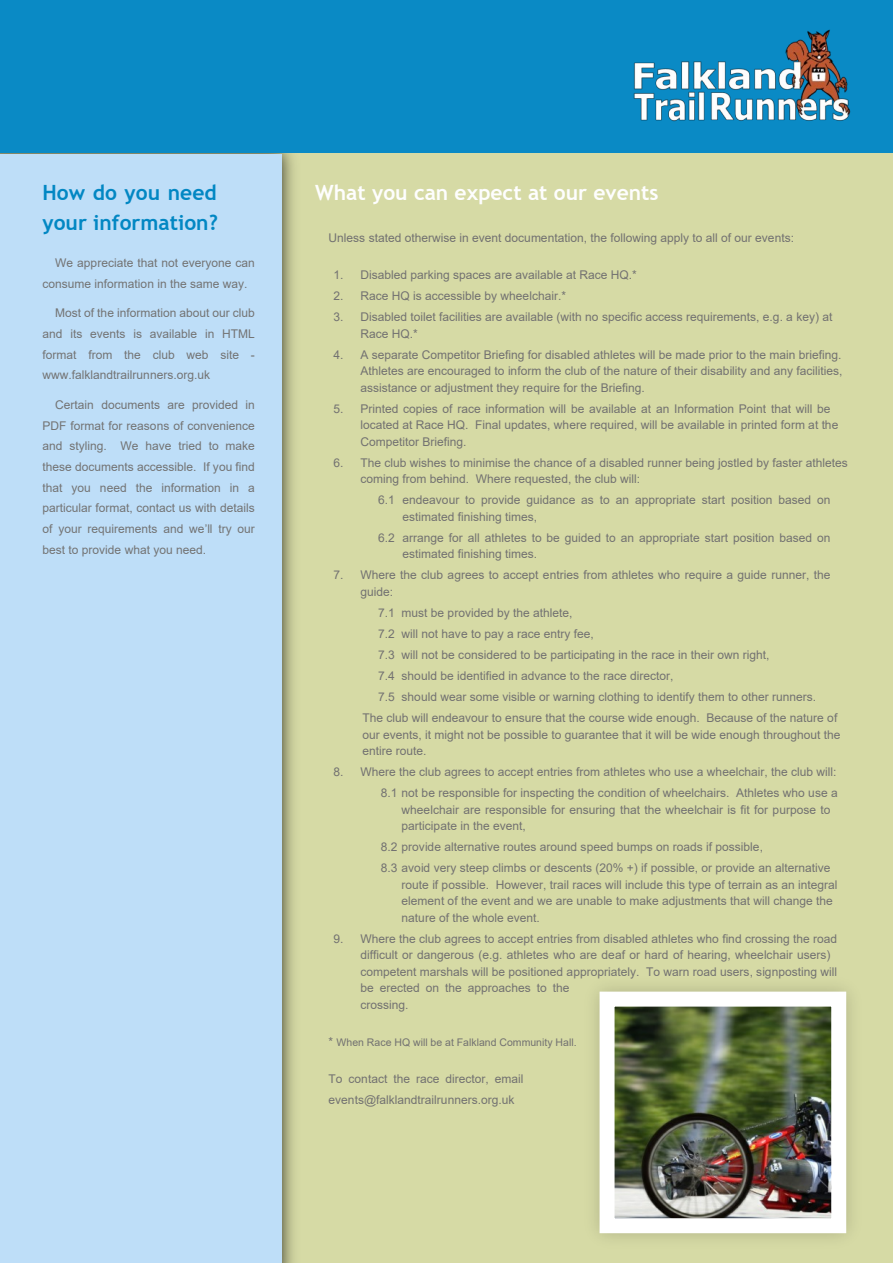
<style>
.page{position:relative;width:893px;height:1263px;background:#d6daa5}
.page>*{position:absolute;margin:0;border:0;box-sizing:border-box;transform-origin:0 0}
.t1{font:700 21px/30.5px "Trebuchet MS";color:#0287c3}
.t2{font:700 21px "Trebuchet MS";color:#fefefe}
.t3{font:12px/16.5px "Arial";color:#727171}
.t4{font:12px/20.7px "Arial";color:#737373;text-align:justify}
.t5{font:10.5px "Arial";color:#727171}
.s1{font-size:12px}
</style>
<div class="page">
<img style="left:594px;top:986px;width:258px;height:253px">
<img style="left:616px;top:1007px;width:214px;height:210px">
<div style="left:600px;top:991px;width:246px;height:242px;border:15px solid #fff"></div>
<img style="left:0;top:153px;width:294px;height:1110px">
<div style="left:0;top:154px;width:282px;height:1109px;background:#bedef8"></div>
<div style="left:0;top:0;width:893px;height:153px;background:#0a8ac5"></div>
<img style="left:633px;top:29px;width:218px;height:93px">
<h1 class="t1" style="left:43px;top:179px;width:177px">How do you need your information?</h1>
<p class="t4" style="left:43px;top:254px;width:214px;text-indent:13px">We appreciate that not everyone can consume information in the same way.</p>
<p class="t4" style="left:43px;top:304px;width:214px;text-indent:13px">Most of the information about our club and its events is available in HTML format from the club web site - www.falklandtrailrunners.org.uk</p>
<p class="t4" style="left:43px;top:395px;width:214px;text-indent:13px">Certain documents are provided in PDF format for reasons of convenience and styling. We have tried to make these documents accessible. If you find that you need the information in a particular format, contact us with details of your requirements and we’ll try our best to provide what you need.</p>
<h1 class="t2" style="left:315px;top:184px;width:345px">What you can expect at our events</h1>
<p class="t3" style="left:329px;top:230px;width:467px">Unless stated otherwise in event documentation, the following apply to all of our events:</p>
<p class="t3" style="left:334px;top:268px;width:305px">1. Disabled parking spaces are available at Race HQ.*</p>
<p class="t3" style="left:334px;top:289px;width:234px">2. Race HQ is accessible by wheelchair.*</p>
<p class="t3" style="left:360px;top:310px;width:474px;text-indent:-27px">3. Disabled toilet facilities are available (with no specific access requirements, e.g. a key) at<br>Race HQ.*</p>
<p class="t3" style="left:360px;top:347px;width:484px;text-align:justify;text-indent:-27px">4. A separate Competitor Briefing for disabled athletes will be made prior to the main briefing.<br>Athletes are encouraged to inform the club of the nature of their disability and any facilities, assistance or adjustment they require for the Briefing.</p>
<p class="t3" style="left:360px;top:401px;width:479px;text-indent:-27px">5. Printed copies of race information will be available at an Information Point that will be located at Race HQ. Final updates, where required, will be available in printed form at the<br>Competitor Briefing.</p>
<p class="t3" style="left:360px;top:455px;width:489px;text-indent:-27px">6. The club wishes to minimise the chance of a disabled runner being jostled by faster athletes coming from behind. Where requested, the club will:</p>
<p class="t3" style="left:402px;top:493px;width:429px;text-indent:-24px">6.1 endeavour to provide guidance as to an appropriate start position based on estimated finishing times,</p>
<p class="t3" style="left:402px;top:530px;width:429px;text-indent:-24px">6.2 arrange for all athletes to be guided to an appropriate start position based on estimated finishing times.</p>
<p class="t3" style="left:360px;top:568px;width:472px;text-indent:-27px">7. Where the club agrees to accept entries from athletes who require a guide runner, the guide:</p>
<p class="t3" style="left:378px;top:605px;width:196px">7.1 must be provided by the athlete,</p>
<p class="t3" style="left:378px;top:626px;width:217px">7.2 will not have to pay a race entry fee,</p>
<p class="t3" style="left:378px;top:648px;width:393px">7.3 will not be considered to be participating in the race in their own right,</p>
<p class="t3" style="left:378px;top:669px;width:297px">7.4 should be identified in advance to the race director,</p>
<p class="t3" style="left:378px;top:690px;width:440px">7.5 should wear some visible or warning clothing to identify them to other runners.</p>
<p class="t3" style="left:362px;top:711px;width:476px">The club will endeavour to ensure that the course wide enough. Because of the nature of</p>
<p class="t3" style="left:362px;top:727px;width:480px">our events, it might not be possible to guarantee that it will be wide enough throughout the entire route.</p>
<p class="t3" style="left:334px;top:762px;width:506px;line-height:21px;text-align:right">8. Where the club agrees to accept entries from athletes who use a wheelchair, the club will:<br>8.1 not be responsible for inspecting the condition of wheelchairs. Athletes who use a</p>
<p class="t3" style="left:402px;top:802px;width:430px">wheelchair are responsible for ensuring that the wheelchair is fit for purpose to participate in the event,</p>
<p class="t3" style="left:381px;top:837px;width:451px;line-height:21px">8.2 provide alternative routes around speed bumps on roads if possible,<br>8.3 avoid very steep climbs or descents (20% +) if possible, or provide an alternative</p>
<p class="t3" style="left:402px;top:877px;width:437px">route if possible. However, trail races will include this type of terrain as an integral element of the event and we are unable to make adjustments that will change the nature of the whole event.</p>
<p class="t3" style="left:360px;top:931px;width:478px;text-indent:-27px">9. Where the club agrees to accept entries from disabled athletes who find crossing the road difficult or dangerous (e.g. athletes who are deaf or hard of hearing, wheelchair users) competent marshals will be positioned appropriately. To warn road users, signposting will be erected on the approaches to the<br>crossing.</p>
<p class="t5" style="left:329px;top:1038px;width:249px"><span class="s1">*</span> When Race HQ will be at Falkland Community Hall.</p>
<p class="t3" style="left:329px;top:1070px;width:196px;line-height:20.7px">To contact the race director, email events@falklandtrailrunners.org.uk</p>
</div>
